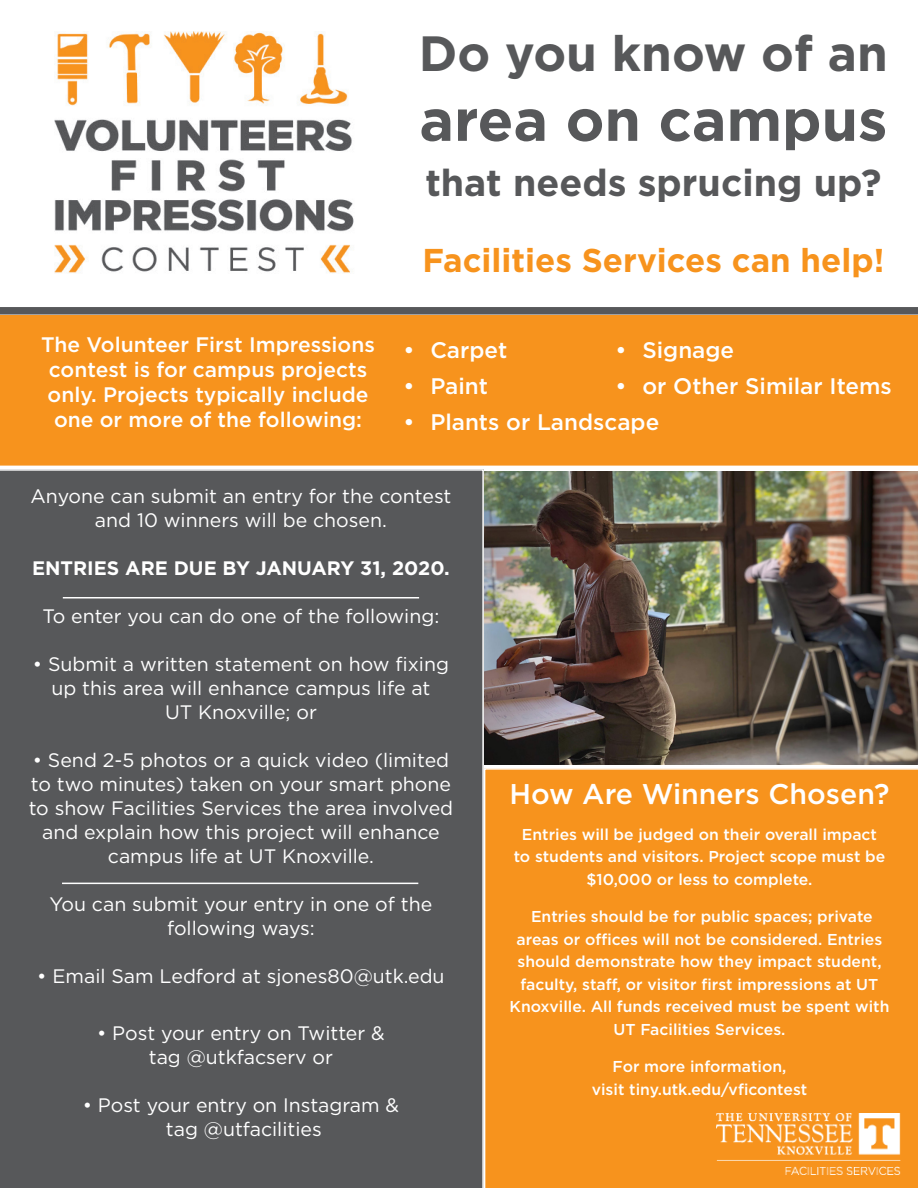
<style>
.page{position:relative;width:918px;height:1188px;background:#fff}
.page>*{position:absolute;margin:0;border:0;box-sizing:border-box;transform-origin:0 0}
.t1{font:700 58.5px "Gotham";color:#57585a}
.t2{font:700 49.5px "Gotham";color:#57585a}
.t3{font:700 37.5px "Gotham";color:#57585a}
.t4{font:700 33px "Gotham";color:#f7931d}
.t5{font:500 28.5px "Gotham";color:#fff}
.t6{font:500 22.5px "Gotham";color:#fff}
.t7{font:500 21px/25.2px "Gotham";color:#fff;text-align:center}
.t8{font:19.5px/24px "Gotham";color:#fff;text-align:center}
.t9{font:700 19.5px "Gotham";color:#fff}
.t10{font:500 15.75px/22.5px "Gotham";color:#fff;text-align:center}
</style>
<div class="page">
<div style="left:0;top:315px;width:918px;height:151px;background:#f7931d"></div>
<img style="left:54px;top:31px;width:300px;height:242px">
<div style="left:0;top:307px;width:918px;height:8px;background:#57585a"></div>
<img style="left:484px;top:471px;width:434px;height:293px">
<div style="left:484px;top:768px;width:434px;height:420px;background:#f7931d"></div>
<div style="left:0;top:469px;width:484px;height:719px;background:#57585a"></div>
<img style="left:716px;top:1114px;width:185px;height:61px">
<hr style="left:62px;top:883px;width:356px;height:1px;background:#fff">
<hr style="left:63px;top:597px;width:356px;height:1px;background:#fff">
<p class="t2" style="left:419px;top:20px;width:471px">Do you know of an</p>
<p class="t1" style="left:419px;top:81px;width:470px">area on campus</p>
<p class="t3" style="left:425px;top:158px;width:458px">that needs sprucing up?</p>
<p class="t4" style="left:422px;top:238px;width:463px">Facilities Services can help!</p>
<p class="t7" style="left:41px;top:331px;width:335px">The Volunteer First Impressions contest is for campus projects only. Projects typically include one or more of the following:</p>
<p class="t6" style="left:403px;top:336px;width:106px">• Carpet</p>
<p class="t6" style="left:615px;top:336px;width:120px">• Signage</p>
<p class="t6" style="left:615px;top:372px;width:278px">• or Other Similar Items</p>
<p class="t6" style="left:403px;top:372px;width:86px">• Paint</p>
<p class="t6" style="left:403px;top:408px;width:257px">• Plants or Landscape</p>
<p class="t8" style="left:31px;top:484px;width:422px">Anyone can submit an entry for the contest and 10 winners will be chosen.</p>
<p class="t9" style="left:32px;top:555px;width:419px">ENTRIES ARE DUE BY JANUARY 31, 2020.</p>
<p class="t8" style="left:43px;top:604px;width:398px">To enter you can do one of the following:</p>
<p class="t8" style="left:33px;top:652px;width:418px">• Submit a written statement on how fixing up this area will enhance campus life at</p>
<p class="t8" style="left:165px;top:700px;width:153px">UT Knoxville; or</p>
<p class="t8" style="left:29px;top:748px;width:426px">• Send 2-5 photos or a quick video (limited to two minutes) taken on your smart phone to show Facilities Services the area involved and explain how this project will enhance campus life at UT Knoxville.</p>
<p class="t8" style="left:50px;top:892px;width:384px">You can submit your entry in one of the following ways:</p>
<p class="t8" style="left:37px;top:964px;width:409px">• Email Sam Ledford at sjones80@utk.edu</p>
<p class="t8" style="left:97px;top:1021px;width:289px">• Post your entry on Twitter &amp;</p>
<p class="t8" style="left:149px;top:1045px;width:186px">tag @utkfacserv or</p>
<p class="t8" style="left:83px;top:1093px;width:318px">• Post your entry on Instagram &amp;</p>
<p class="t8" style="left:166px;top:1117px;width:157px">tag @utfacilities</p>
<p class="t5" style="left:509px;top:775px;width:382px">How Are Winners Chosen?</p>
<p class="t10" style="left:514px;top:823px;width:373px">Entries will be judged on their overall impact to students and visitors. Project scope must be $10,000 or less to complete.</p>
<p class="t10" style="left:510px;top:905px;width:381px">Entries should be for public spaces; private areas or offices will not be considered. Entries should demonstrate how they impact student, faculty, staff, or visitor first impressions at UT Knoxville. All funds received must be spent with UT Facilities Services.</p>
<p class="t10" style="left:613px;top:1055px;width:175px">For more information,</p>
<p class="t10" style="left:592px;top:1078px;width:217px">visit tiny.utk.edu/vficontest</p>
</div>
